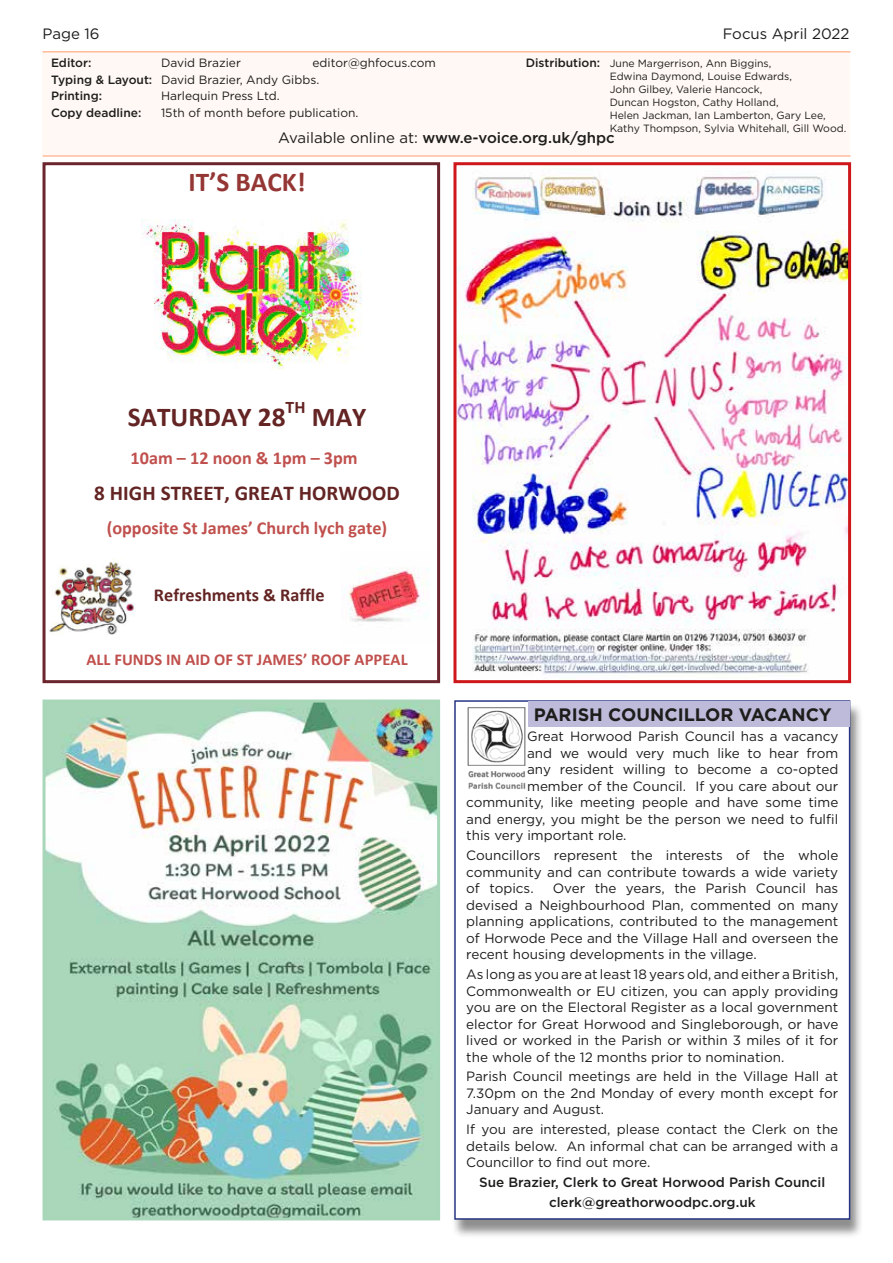
<style>
.page{position:relative;width:893px;height:1263px;background:#fff}
.page>*{position:absolute;margin:0;border:0;box-sizing:border-box;transform-origin:0 0}
.t1{font:700 27.3px "Calibri";color:#632423}
.t2{font:700 27.3px "Calibri";color:#943634}
.t3{font:700 21.15px "Calibri";letter-spacing:.005em;color:#632423}
.t4{font:700 18.15px "Calibri";color:#c0504d}
.t5{font:700 18.15px "Calibri";color:#632423}
.t6{font:700 18px "Gotham";color:#1d1d1b}
.t7{font:700 17.7px "Calibri";color:#632423}
.t8{font:700 16.5px "Calibri";letter-spacing:.005em;color:#c0504d}
.t9{font:500 15px "Gotham";color:#1d1d1b}
.t10{font:15px "Gotham";color:#1d1d1b}
.t11{font:13.5px/16.5px "Gotham";color:#1d1d1b;text-align:justify}
.t12{font:500 13.5px/20px "Gotham";color:#1d1d1b;text-align:center}
.t13{font:12px/16.5px "Gotham";color:#1d1d1b}
.t14{font:500 12px "Gotham";color:#1d1d1b}
.t15{font:10.5px/12.9px "Gotham";color:#1d1d1b}
.s1{font-weight:500}
.s2{font-weight:500;font-size:12px}
.s3{font-weight:400}
</style>
<div class="page">
<div style="left:43px;top:52px;width:807px;height:103px;background:#fff8f5"></div>
<hr style="left:43px;top:155px;width:807px;height:2px;background:#ffba9b">
<hr style="left:43px;top:51px;width:807px;height:2px;background:#ffba9b">
<div style="left:451px;top:702px;width:413px;height:536px;background:#1d1d1b;opacity:.5"></div>
<div style="left:454px;top:700px;width:396px;height:520px;background:#fff;border:2px solid #283583"></div>
<img style="left:457px;top:174px;width:390px;height:500px">
<div style="left:453px;top:162px;width:398px;height:521px;border:3px solid #cd171a"></div>
<img style="left:47px;top:703px;width:389px;height:513px">
<div style="left:43px;top:699px;width:397px;height:521px;border:3px solid #a8d6b9"></div>
<img style="left:143px;top:220px;width:219px;height:149px">
<img style="left:49px;top:558px;width:86px;height:77px">
<img style="left:347px;top:568px;width:82px;height:54px">
<div style="left:43px;top:162px;width:397px;height:521px;border:3px solid #6c252c"></div>
<div style="left:528px;top:701px;width:321px;height:26px;background:#bdbada"></div>
<img style="left:467px;top:707px;width:59px;height:82px">
<p class="t10" style="left:43px;top:24px;width:58px">Page 16</p>
<p class="t10" style="left:723px;top:24px;width:128px">Focus April 2022</p>
<p class="t14" style="left:51px;top:55px;width:42px">Editor:</p>
<p class="t13" style="left:161px;top:54px;width:81px">David Brazier</p>
<p class="t13" style="left:51px;top:54px;width:386px;text-indent:261px">editor@ghfocus.com<br><span class="s1">Typing &amp; Layout:</span> David Brazier, Andy Gibbs.<br><span class="s1">Printing:</span></p>
<p class="t15" style="left:610px;top:57px;width:238px;text-indent:-84px"><span class="s2">Distribution:</span> June Margerrison, Ann Biggins,<br>Edwina Daymond, Louise Edwards,<br>John Gilbey, Valerie Hancock,<br>Duncan Hogston, Cathy Holland,<br>Helen Jackman, Ian Lamberton, Gary Lee, Kathy Thompson, Sylvia Whitehall, Gill Wood.</p>
<p class="t13" style="left:161px;top:87px;width:120px">Harlequin Press Ltd.</p>
<p class="t14" style="left:51px;top:104px;width:92px">Copy deadline:</p>
<p class="t13" style="left:161px;top:104px;width:199px">15th of month before publication.</p>
<p class="t9" style="left:278px;top:128px;width:338px"><span class="s3">Available online at:</span> www.e-voice.org.uk/ghpc</p>
<h1 class="t2" style="left:189px;top:165px;width:119px">IT’S BACK!</h1>
<h3 class="t7" style="left:286px;top:396px;width:21px">TH</h3>
<h1 class="t1" style="left:128px;top:399px;width:159px">SATURDAY 28</h1>
<h1 class="t1" style="left:312px;top:399px;width:56px">MAY</h1>
<h3 class="t4" style="left:131px;top:446px;width:229px">10am – 12 noon &amp; 1pm – 3pm</h3>
<h2 class="t3" style="left:94px;top:479px;width:307px">8 HIGH STREET, GREAT HORWOOD</h2>
<h3 class="t4" style="left:107px;top:517px;width:282px">(opposite St James’ Church lych gate)</h3>
<h3 class="t5" style="left:154px;top:583px;width:172px">Refreshments &amp; Raffle</h3>
<p class="t8" style="left:86px;top:649px;width:323px">ALL FUNDS IN AID OF ST JAMES’ ROOF APPEAL</p>
<h3 class="t6" style="left:534px;top:703px;width:300px">PARISH COUNCILLOR VACANCY</h3>
<p class="t11" style="left:527px;top:728px;width:313px">Great Horwood Parish Council has a vacancy</p>
<p class="t11" style="left:527px;top:744px;width:313px">and we would very much like to hear from</p>
<p class="t11" style="left:527px;top:761px;width:313px">any resident willing to become a co-opted</p>
<p class="t11" style="left:527px;top:777px;width:313px">member of the Council. If you care about our</p>
<p class="t11" style="left:466px;top:794px;width:374px">community, like meeting people and have some time</p>
<p class="t11" style="left:466px;top:810px;width:373px">and energy, you might be the person we need to fulfil</p>
<p class="t11" style="left:466px;top:827px;width:162px">this very important role.</p>
<p class="t11" style="left:466px;top:847px;width:374px">Councillors represent the interests of the whole community and can contribute towards a wide variety of topics.</p>
<p class="t11" style="left:466px;top:880px;width:374px;text-indent:86px">Over the years, the Parish Council has devised a Neighbourhood Plan, commented on many planning applications, contributed to the management of Horwode Pece and the Village Hall and overseen the recent housing developments in the village.</p>
<p class="t11" style="left:466px;top:966px;width:374px">As long as you are at least 18 years old, and either a British, Commonwealth or EU citizen, you can apply providing you are on the Electoral Register as a local government elector for Great Horwood and Singleborough, or have lived or worked in the Parish or within 3 miles of it for the whole of the 12 months prior to nomination.</p>
<p class="t11" style="left:466px;top:1068px;width:374px">Parish Council meetings are held in the Village Hall at 7.30pm on the 2nd Monday of every month except for January and August.</p>
<p class="t11" style="left:466px;top:1121px;width:374px">If you are interested, please contact the Clerk on the details below. An informal chat can be arranged with a Councillor to find out more.</p>
<p class="t12" style="left:479px;top:1172px;width:348px">Sue Brazier, Clerk to Great Horwood Parish Council clerk@greathorwoodpc.org.uk</p>
</div>
